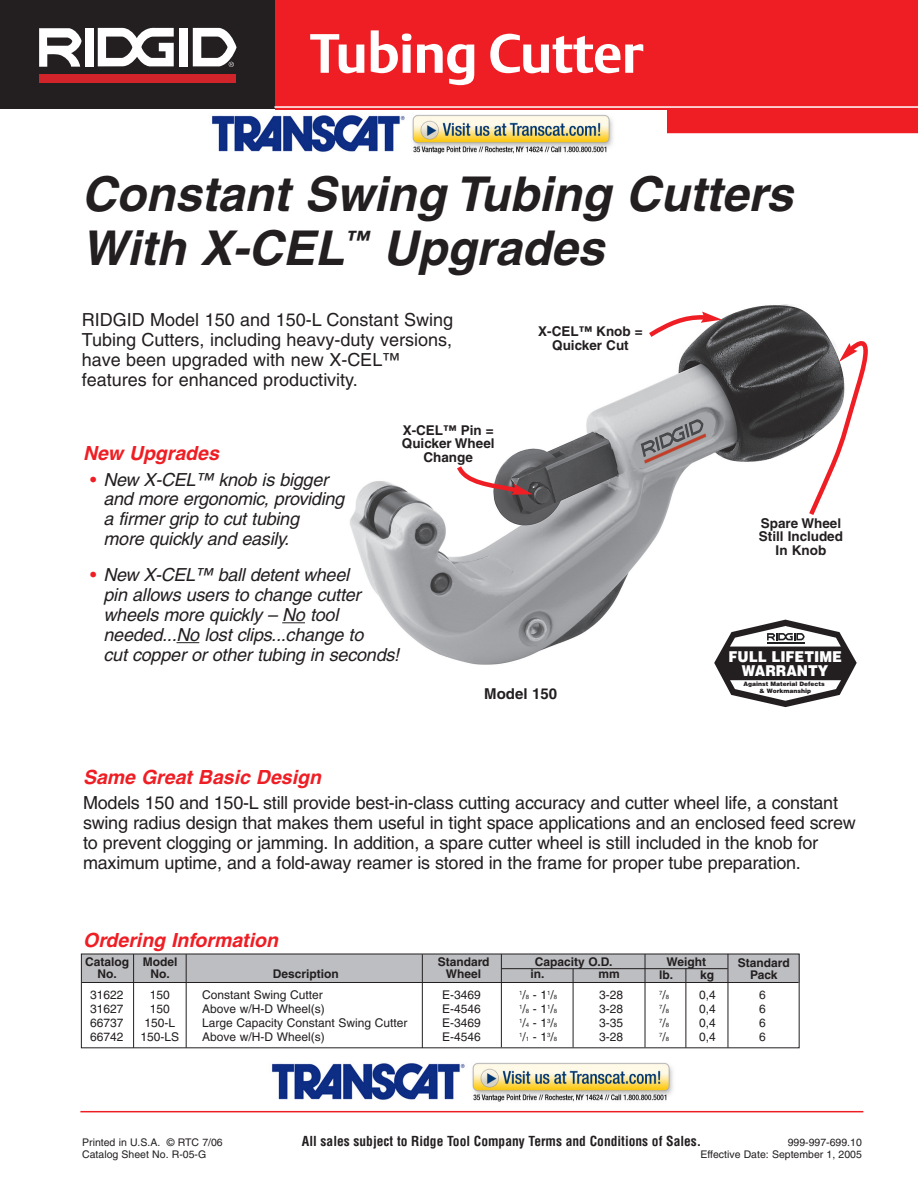
<style>
.page{position:relative;width:918px;height:1188px;background:#fff}
.page>*{position:absolute;margin:0;border:0;box-sizing:border-box;transform-origin:0 0}
.t1{font:700 54.75px "DTL Argo T";letter-spacing:-.01em;color:#fff}
.t2{font:italic 700 48px/54px "Helvetica";color:#231f20}
.t3{font:italic 700 19.5px "Helvetica";color:#ee1e24}
.t4{font:18px/19.8px "Helvetica";letter-spacing:-.015em;color:#231f20}
.t5{font:italic 18px/19.8px "Helvetica";color:#231f20}
.t6{font:900 15px/14.2px "Helvetica";color:#fff;text-align:center;scale:.9 1}
.t7{font:700 15px "Helvetica";color:#231f20}
.t8{font:700 13.5px/13.5px "Helvetica";color:#231f20;text-align:center}
.t9{font:700 condensed 13.5px "Helvetica";color:#231f20}
.t10{font:12px "Helvetica";color:#231f20}
.t11{font:700 12px/12px "Helvetica";color:#231f20;text-align:center}
.t12{font:10.5px "Helvetica";color:#231f20}
.t13{font:6px "Helvetica";color:#231f20}
.t14{font:900 6px/6.8px "Helvetica";color:#231f20;text-align:center}
.s1{font-style:normal;color:#ee1e24}
.s2{font-size:12px}
</style>
<div class="page">
<div style="left:0;top:0;width:283px;height:108px;background:#231f20"></div>
<hr style="left:80px;top:1111px;width:783px;height:1px;background:#ee1e24">
<div style="left:85px;top:28px;width:8px;height:38px;background:#fff"></div>
<div style="left:179px;top:28px;width:9px;height:38px;background:#fff"></div>
<div style="left:39px;top:74px;width:196px;height:9px;background:#d1232a"></div>
<svg style="left:39px;top:28px;width:43px;height:39px"></svg>
<svg style="left:98px;top:27px;width:76px;height:39px"></svg>
<svg style="left:193px;top:28px;width:44px;height:39px"></svg>
<div style="left:275px;top:0;width:643px;height:133px;background:#ee1e24"></div>
<hr style="left:274px;top:106px;width:644px;height:2px;background:#fff">
<img style="left:350px;top:304px;width:472px;height:361px">
<svg style="left:282px;top:622px;width:23px;height:1px"></svg>
<svg style="left:177px;top:642px;width:22px;height:1px"></svg>
<svg style="left:714px;top:620px;width:143px;height:87px"></svg>
<div style="left:81px;top:954px;width:718px;height:29px;background:#bdbec1"></div>
<hr style="left:502px;top:968px;width:226px;height:1px;background:#231f20">
<hr style="left:82px;top:982px;width:717px;height:1px;background:#231f20">
<hr style="left:186px;top:954px;width:1px;height:94px;background:#231f20">
<hr style="left:422px;top:954px;width:1px;height:94px;background:#231f20">
<hr style="left:501px;top:954px;width:1px;height:93px;background:#231f20">
<hr style="left:573px;top:969px;width:1px;height:78px;background:#231f20">
<hr style="left:645px;top:954px;width:1px;height:93px;background:#231f20">
<hr style="left:133px;top:954px;width:1px;height:94px;background:#231f20">
<svg style="left:644px;top:312px;width:78px;height:29px"></svg>
<svg style="left:453px;top:461px;width:80px;height:35px"></svg>
<svg style="left:805px;top:328px;width:63px;height:192px"></svg>
<hr style="left:728px;top:954px;width:1px;height:94px;background:#231f20">
<hr style="left:686px;top:968px;width:1px;height:80px;background:#231f20">
<img style="left:211px;top:111px;width:455px;height:43px">
<img style="left:271px;top:1062px;width:402px;height:40px">
<h1 class="t1" style="left:310px;top:30px;width:335px">Tubing Cutter</h1>
<h2 class="t2" style="left:82px;top:172px;width:722px">Constant Swing Tubing Cutters<br>With X-CEL<sup>™</sup> Upgrades</h2>
<p class="t4" style="left:82px;top:311px;width:373px">RIDGID Model 150 and 150-L Constant Swing Tubing Cutters, including heavy-duty versions, have been upgraded with new X-CEL™ features for enhanced productivity.</p>
<p class="t8" style="left:402px;top:425px;width:94px">X-CEL™ Pin =<br>Quicker Wheel<br>Change</p>
<p class="t3" style="left:83px;top:446px;width:141px">New Upgrades</p>
<p class="t5" style="left:104px;top:471px;width:246px;text-indent:-14px"><span class="s1">•</span> New X-CEL™ knob is bigger and more ergonomic, providing a firmer grip to cut tubing more quickly and easily.</p>
<p class="t5" style="left:103px;top:567px;width:301px;text-indent:-13px"><span class="s1">•</span> New X-CEL™ ball detent wheel<br>pin allows users to change cutter wheels more quickly – No tool needed...No lost clips...change to<br>cut copper or other tubing in seconds!</p>
<p class="t8" style="left:538px;top:326px;width:106px">X-CEL™ Knob =<br>Quicker Cut</p>
<p class="t7" style="left:484px;top:689px;width:74px">Model 150</p>
<p class="t8" style="left:759px;top:518px;width:86px">Spare Wheel<br>Still Included<br>In Knob</p>
<p class="t6" style="left:729px;top:651px;width:127px">FULL LIFETIME<br>WARRANTY</p>
<p class="t14" style="left:744px;top:681px;width:83px">Against Material Defects &amp; Workmanship</p>
<p class="t3" style="left:83px;top:770px;width:243px">Same Great Basic Design</p>
<p class="t4" style="left:83px;top:795px;width:774px">Models 150 and 150-L still provide best-in-class cutting accuracy and cutter wheel life, a constant swing radius design that makes them useful in tight space applications and an enclosed feed screw to prevent clogging or jamming. In addition, a spare cutter wheel is still included in the knob for maximum uptime, and a fold-away reamer is stored in the frame for proper tube preparation.</p>
<p class="t3" style="left:83px;top:933px;width:200px">Ordering Information</p>
<p class="t10" style="left:90px;top:991px;width:35px">31622</p>
<p class="t10" style="left:150px;top:991px;width:22px">150</p>
<p class="t10" style="left:202px;top:991px;width:122px">Constant Swing Cutter</p>
<p class="t10" style="left:442px;top:991px;width:40px">E-3469</p>
<p class="t13" style="left:519px;top:993px;width:40px">1<span class="s2">/</span>8 <span class="s2">- 1</span>1<span class="s2">/</span>8</p>
<p class="t10" style="left:599px;top:991px;width:26px">3-28</p>
<p class="t13" style="left:659px;top:993px;width:12px">7<span class="s2">/</span>8</p>
<p class="t10" style="left:699px;top:991px;width:18px">0,4</p>
<p class="t10" style="left:759px;top:991px;width:8px">6</p>
<p class="t10" style="left:90px;top:1005px;width:35px">31627</p>
<p class="t10" style="left:150px;top:1005px;width:22px">150</p>
<p class="t10" style="left:202px;top:1005px;width:124px">Above w/H-D Wheel(s)</p>
<p class="t10" style="left:442px;top:1005px;width:40px">E-4546</p>
<p class="t13" style="left:519px;top:1007px;width:40px">1<span class="s2">/</span>8 <span class="s2">- 1</span>1<span class="s2">/</span>8</p>
<p class="t10" style="left:599px;top:1005px;width:26px">3-28</p>
<p class="t13" style="left:659px;top:1007px;width:12px">7<span class="s2">/</span>8</p>
<p class="t10" style="left:699px;top:1005px;width:18px">0,4</p>
<p class="t10" style="left:759px;top:1005px;width:8px">6</p>
<p class="t10" style="left:90px;top:1018px;width:35px">66737</p>
<p class="t10" style="left:145px;top:1018px;width:32px">150-L</p>
<p class="t10" style="left:202px;top:1018px;width:207px">Large Capacity Constant Swing Cutter</p>
<p class="t10" style="left:442px;top:1018px;width:40px">E-3469</p>
<p class="t13" style="left:519px;top:1020px;width:40px">1<span class="s2">/</span>4 <span class="s2">- 1</span>3<span class="s2">/</span>8</p>
<p class="t10" style="left:599px;top:1018px;width:26px">3-35</p>
<p class="t13" style="left:659px;top:1020px;width:12px">7<span class="s2">/</span>8</p>
<p class="t10" style="left:699px;top:1018px;width:18px">0,4</p>
<p class="t10" style="left:759px;top:1018px;width:8px">6</p>
<p class="t10" style="left:90px;top:1032px;width:35px">66742</p>
<p class="t10" style="left:141px;top:1032px;width:40px">150-LS</p>
<p class="t10" style="left:202px;top:1032px;width:124px">Above w/H-D Wheel(s)</p>
<p class="t10" style="left:442px;top:1032px;width:40px">E-4546</p>
<p class="t13" style="left:519px;top:1034px;width:40px">1<span class="s2">/</span>1 <span class="s2">- 1</span>3<span class="s2">/</span>8</p>
<p class="t10" style="left:599px;top:1032px;width:26px">3-28</p>
<p class="t13" style="left:659px;top:1034px;width:12px">7<span class="s2">/</span>8</p>
<p class="t10" style="left:699px;top:1032px;width:18px">0,4</p>
<p class="t10" style="left:759px;top:1032px;width:8px">6</p>
<p class="t11" style="left:531px;top:956px;width:83px;line-height:12.6px;text-align:left;text-indent:4px">Capacity O.D. in.</p>
<p class="t11" style="left:659px;top:956px;width:57px;line-height:13.4px">Weight lb. kg</p>
<p class="t11" style="left:85px;top:957px;width:45px">Catalog<br>No.</p>
<p class="t11" style="left:143px;top:957px;width:36px">Model<br>No.</p>
<p class="t11" style="left:273px;top:969px;width:67px">Description</p>
<p class="t11" style="left:438px;top:957px;width:53px">Standard<br>Wheel</p>
<p class="t11" style="left:738px;top:958px;width:53px">Standard<br>Pack</p>
<p class="t11" style="left:598px;top:969px;width:23px">mm</p>
<p class="t12" style="left:82px;top:1138px;width:142px">Printed in U.S.A. © RTC 7/06</p>
<p class="t9" style="left:302px;top:1136px;width:401px">All sales subject to Ridge Tool Company Terms and Conditions of Sales.</p>
<p class="t12" style="left:788px;top:1138px;width:76px">999-997-699.10</p>
<p class="t12" style="left:82px;top:1150px;width:125px">Catalog Sheet No. R-05-G</p>
<p class="t12" style="left:700px;top:1150px;width:163px">Effective Date: September 1, 2005</p>
</div>
